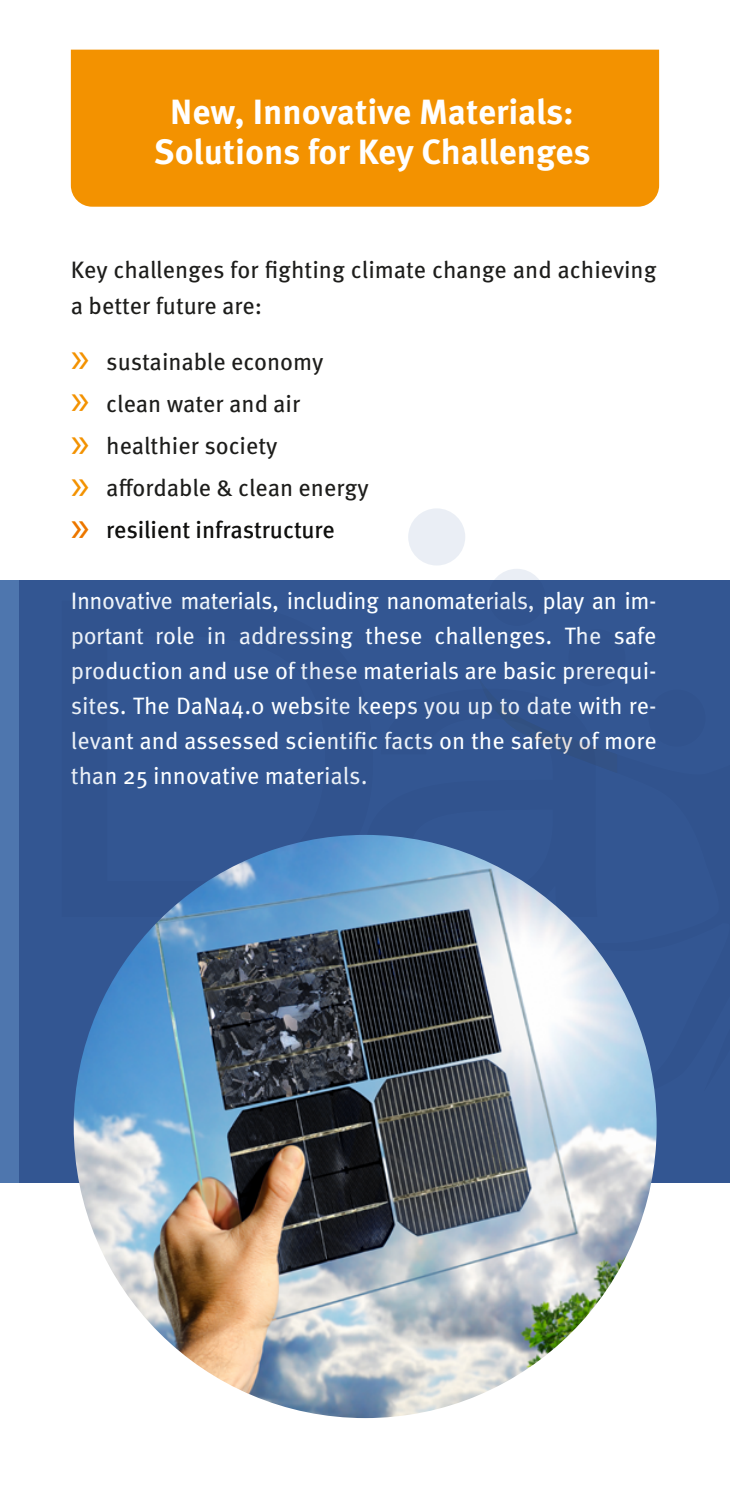
<style>
.page{position:relative;width:730px;height:1489px;background:#fff}
.page>*{position:absolute;margin:0;border:0;box-sizing:border-box;transform-origin:0 0}
.t1{font:700 35px "Meta Pro";letter-spacing:-.005em;color:#fff}
.Body_9_5_14{font:23.75px/35px "Meta Pro";color:#fff;text-align:justify}
.Body_9_5_14-2{font:23.75px/35px "Meta Pro";color:#1d1d1b}
.s1{font-family:"Myriad Pro";font-size:45px;color:#f39200}
</style>
<div class="page">
<div style="left:71px;top:50px;width:588px;height:157px;background:#f39200"></div>
<svg style="left:0;top:580px;width:479px;height:602px;background:#375b97"></svg>
<div style="left:479px;top:580px;width:251px;height:646px;background:#335692"></div>
<svg style="left:479px;top:678px;width:138px;height:95px;background:#325590"></svg>
<div style="left:62px;top:600px;width:311px;height:317px;background:#335692"></div>
<div style="left:365px;top:688px;width:232px;height:237px;background:#31538e"></div>
<div style="left:408px;top:508px;width:57px;height:57px;background:#eaeef5;border-radius:50%"></div>
<svg style="left:488px;top:568px;width:57px;height:58px;background:#4d6a9d"></svg>
<div style="left:568px;top:629px;width:57px;height:57px;background:#31538e;border-radius:50%"></div>
<div style="left:648px;top:689px;width:58px;height:57px;background:#31538e;border-radius:50%"></div>
<img style="left:74px;top:834px;width:583px;height:583px;border-radius:291px">
<p class="t1" style="left:170px;top:85px;width:405px">New, Innovative Materials:</p>
<p class="t1" style="left:154px;top:125px;width:438px">Solutions for Key Challenges</p>
<p class="Body_9_5_14-2" style="left:71px;top:251px;width:587px">Key challenges for fighting climate change and achieving a better future are:</p>
<p class="Body_9_5_14-2" style="left:71px;top:342px;width:254px"><span class="s1">»</span> sustainable economy</p>
<p class="Body_9_5_14-2" style="left:71px;top:384px;width:231px"><span class="s1">»</span> clean water and air</p>
<p class="Body_9_5_14-2" style="left:71px;top:426px;width:208px"><span class="s1">»</span> healthier society</p>
<p class="Body_9_5_14-2" style="left:71px;top:469px;width:299px"><span class="s1">»</span> affordable &amp; clean energy</p>
<p class="Body_9_5_14-2" style="left:71px;top:511px;width:265px"><span class="s1">»</span> resilient infrastructure</p>
<p class="Body_9_5_14" style="left:71px;top:581px;width:587px">Innovative materials, including nanomaterials, play an im&shy;portant role in addressing these challenges. The safe production and use of these materials are basic prerequi&shy;sites. The DaNa4.0 website keeps you up to date with re&shy;levant and assessed scientific facts on the safety of more than 25 innovative materials.</p>
</div>
